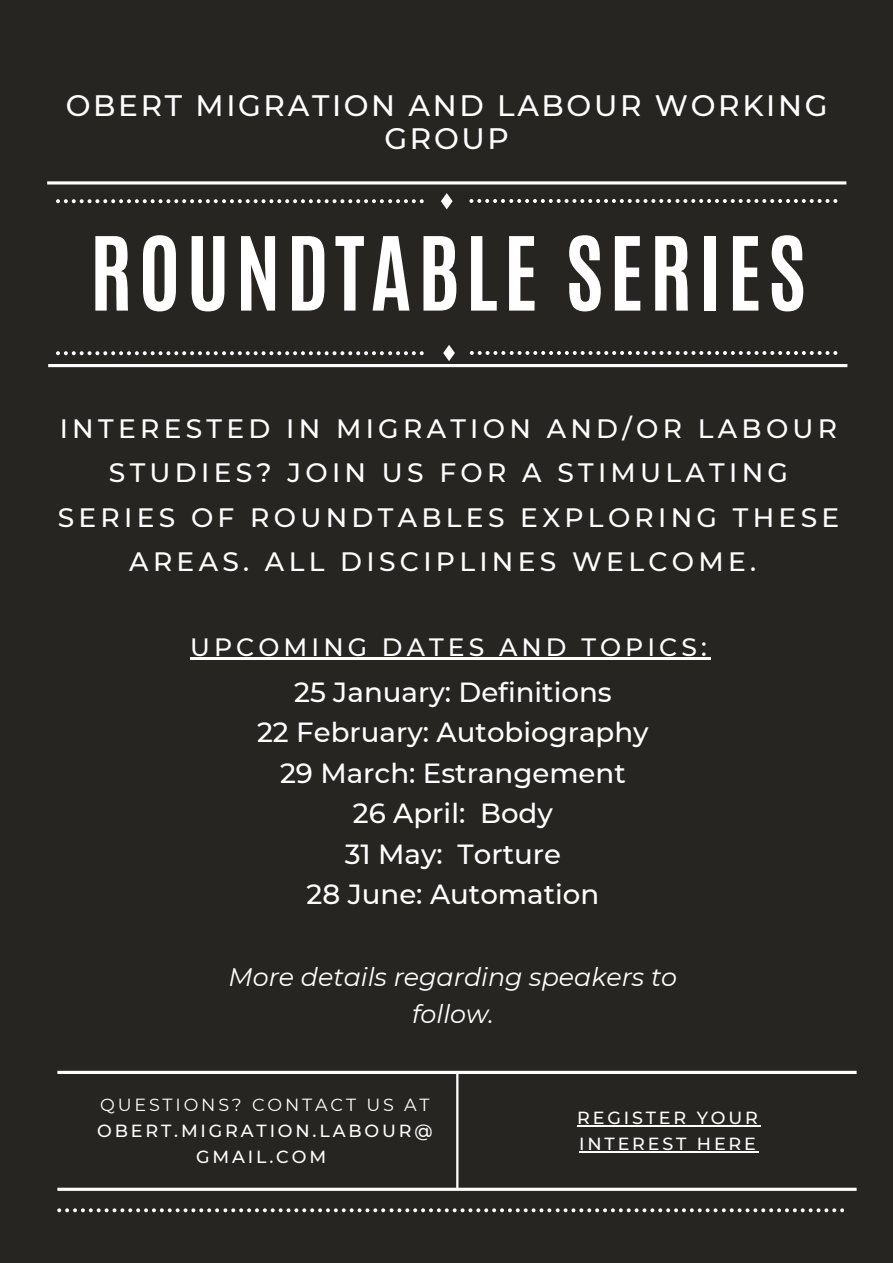
<style>
.page{position:relative;width:893px;height:1263px;background:#272522}
.page>*{position:absolute;margin:0;border:0;box-sizing:border-box;transform-origin:0 0}
.t1{font:700 86.62px "Antonio";letter-spacing:.065em;color:#fff}
.t2{font:500 29.55px/32.6px "Montserrat";letter-spacing:.09em;color:#fff;text-align:center}
.t3{font:500 27.6px "Montserrat";color:#fff}
.t4{font:500 26.55px/44.5px "Montserrat";letter-spacing:.16em;color:#fff;text-align:center}
.t5{font:italic 25.35px/37.1px "Montserrat";color:#fff;text-align:center}
.t6{font:500 25.05px "Montserrat";letter-spacing:.16em;color:#fff}
.t7{font:500 17.55px/26.5px "Montserrat";letter-spacing:.16em;color:#fff}
.s1{font-weight:400}
</style>
<div class="page">
<svg style="left:47px;top:181px;width:799px;height:4px;background:#d1d1d0"></svg>
<svg style="left:57px;top:1071px;width:799px;height:120px"></svg>
<hr style="left:577px;top:1125px;width:184px;height:1px;background:#fff">
<hr style="left:579px;top:1151px;width:180px;height:2px;background:#fff">
<hr style="left:190px;top:657px;width:521px;height:2px;background:#fff">
<svg style="left:441px;top:193px;width:11px;height:16px"></svg>
<svg style="left:56px;top:199px;width:368px;height:4px"></svg>
<svg style="left:469px;top:199px;width:368px;height:4px"></svg>
<svg style="left:48px;top:345px;width:799px;height:22px"></svg>
<svg style="left:57px;top:1208px;width:786px;height:4px"></svg>
<p class="t2" style="left:66px;top:89px;width:763px">OBERT MIGRATION AND LABOUR WORKING<br>GROUP</p>
<p class="t1" style="left:90px;top:212px;width:717px">ROUNDTABLE SERIES</p>
<p class="t4" style="left:58px;top:406px;width:783px">INTERESTED IN MIGRATION AND/OR LABOUR STUDIES? JOIN US FOR A STIMULATING SERIES OF ROUNDTABLES EXPLORING THESE AREAS. ALL DISCIPLINES WELCOME.</p>
<p class="t6" style="left:190px;top:631px;width:518px">UPCOMING DATES AND TOPICS:</p>
<p class="t3" style="left:294px;top:675px;width:319px">25 January: Definitions</p>
<p class="t3" style="left:257px;top:715px;width:393px">22 February: Autobiography</p>
<p class="t3" style="left:280px;top:756px;width:347px">29 March: Estrangement</p>
<p class="t3" style="left:353px;top:796px;width:202px">26 April: Body</p>
<p class="t3" style="left:345px;top:837px;width:218px">31 May: Torture</p>
<p class="t3" style="left:307px;top:878px;width:294px">28 June: Automation</p>
<p class="t5" style="left:229px;top:958px;width:450px">More details regarding speakers to follow.</p>
<p class="t7" style="left:97px;top:1091px;width:337px;text-align:center"><span class="s1">QUESTIONS? CONTACT US AT<br></span>OBERT.MIGRATION.LABOUR@<br>GMAIL.COM</p>
<p class="t7" style="left:577px;top:1104px;width:182px">REGISTER YOUR<br>INTEREST HERE</p>
</div>
